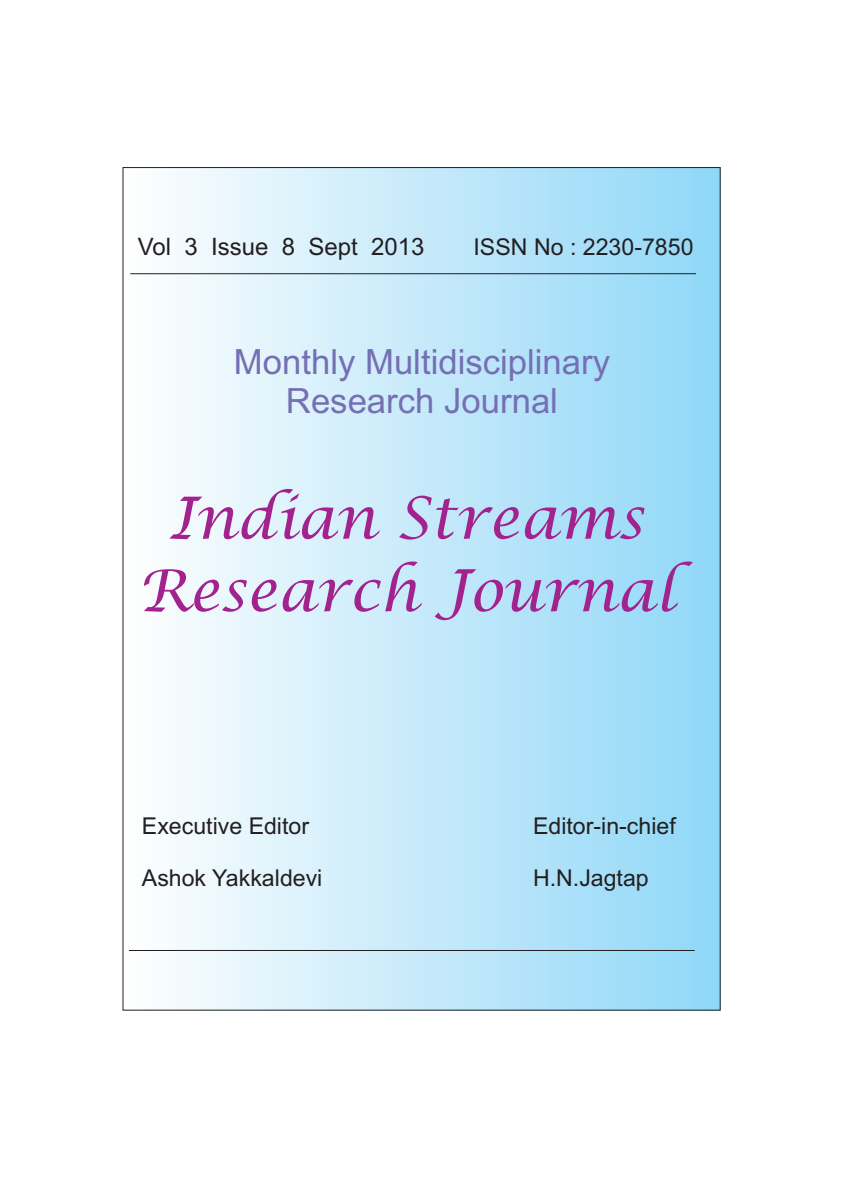
<style>
.page{position:relative;width:841px;height:1191px;background:#fff}
.page>*{position:absolute;margin:0;border:0;box-sizing:border-box;transform-origin:0 0}
.t1{font:italic 57.9px/72.5px "Lucida Calligraphy";color:#a2238e;text-align:center}
.t2{font:34.7px/38.8px "Arial";color:#756fb3;text-align:center}
.t3{font:24px "Arial";color:#231f20}
.t4{font:23.1px "Arial";color:#231f20}
</style>
<div class="page">
<div style="left:123px;top:167px;width:597px;height:842px;background:linear-gradient(to right,#fefefe,#8fd7f7)"></div>
<hr style="left:130px;top:273px;width:566px;height:1px;background:#231f20">
<hr style="left:129px;top:949px;width:566px;height:1px;background:#231f20">
<p class="t3" style="left:138px;top:238px;width:288px">Vol 3 Issue 8 Sept 2013</p>
<p class="t4" style="left:474px;top:238px;width:222px">ISSN No : 2230-7850</p>
<h2 class="t2" style="left:234px;top:346px;width:378px">Monthly Multidisciplinary<br>Research Journal</h2>
<h1 class="t1" style="left:138px;top:486px;width:538px">Indian Streams<br>Research Journal</h1>
<p class="t4" style="left:142px;top:817px;width:169px">Executive Editor</p>
<p class="t4" style="left:142px;top:869px;width:182px">Ashok Yakkaldevi</p>
<p class="t4" style="left:533px;top:817px;width:144px">Editor-in-chief</p>
<p class="t4" style="left:533px;top:868px;width:117px">H.N.Jagtap</p>
</div>
